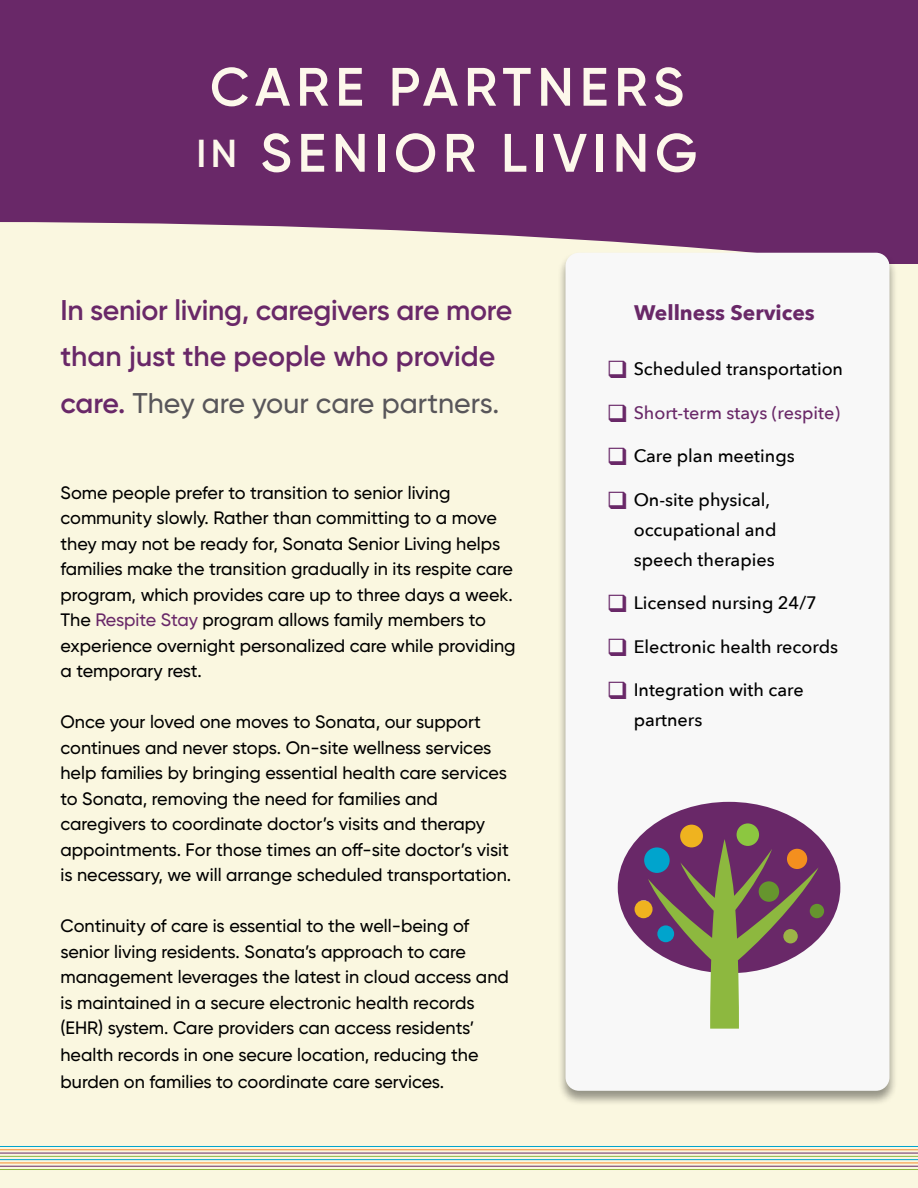
<style>
.page{position:relative;width:918px;height:1188px;background:#faf7e0}
.page>*{position:absolute;margin:0;border:0;box-sizing:border-box;transform-origin:0 0}
.t1{font:600 54px/66px "Gilroy";letter-spacing:.11em;color:#fdf8eb}
.t2{font:600 28.5px/46.5px "Gilroy";letter-spacing:-.01em;color:#692868}
.t3{font:700 21px "Avenir Next";color:#692868}
.t4{font:500 18px/25.5px "Gilroy";color:#000}
.t5{font:500 18px/30px "Avenir Next";color:#000}
.t6{font:500 18px "Avenir Next";color:#692868}
.s1{font-size:39px}
.s2{font-weight:500;color:#58565a}
.s3{color:#692868}
</style>
<div class="page">
<div style="left:0;top:0;width:918px;height:264px;background:#692868"></div>
<hr style="left:0;top:1146px;width:918px;height:1px;background:#00a4cd">
<hr style="left:0;top:1159px;width:918px;height:1px;background:#00a4cd">
<hr style="left:0;top:1149px;width:918px;height:1px;background:#f68d2e">
<hr style="left:0;top:1163px;width:918px;height:1px;background:#f68d2e">
<hr style="left:0;top:1153px;width:918px;height:1px;background:#692868">
<hr style="left:0;top:1166px;width:918px;height:1px;background:#692868">
<hr style="left:0;top:1156px;width:918px;height:1px;background:#8db83f">
<hr style="left:0;top:1169px;width:918px;height:1px;background:#8db83f">
<svg style="left:0;top:222px;width:734px;height:42px;fill:#faf7e0"></svg>
<div style="left:557px;top:251px;width:341px;height:855px;background:#000;opacity:.4"></div>
<div style="left:566px;top:253px;width:324px;height:838px;background:#f8f8f8;border-radius:14px"></div>
<svg style="left:618px;top:802px;width:222px;height:227px"></svg>
<div style="left:759px;top:881px;width:20px;height:21px;background:#66952e;border-radius:50%"></div>
<h1 class="t1" style="left:197px;top:53px;width:502px">CARE PARTNERS<br><span class="s1">IN</span> SENIOR LIVING</h1>
<h2 class="t2" style="left:60px;top:286px;width:453px">In senior living, caregivers are more than just the people who provide care. <span class="s2">They are your care partners.</span></h2>
<p class="t3" style="left:634px;top:295px;width:182px">Wellness Services</p>
<p class="t5" style="left:607px;top:353px;width:238px"><span class="s3">❑</span> Scheduled transportation</p>
<p class="t6" style="left:607px;top:397px;width:235px">❑ Short-term stays (respite)</p>
<p class="t5" style="left:607px;top:440px;width:190px"><span class="s3">❑</span> Care plan meetings</p>
<p class="t5" style="left:634px;top:484px;width:144px;text-indent:-27px"><span class="s3">❑</span> On-site physical, occupational and speech therapies</p>
<p class="t5" style="left:607px;top:587px;width:212px"><span class="s3">❑</span> Licensed nursing 24/7</p>
<p class="t5" style="left:607px;top:631px;width:233px"><span class="s3">❑</span> Electronic health records</p>
<p class="t5" style="left:634px;top:674px;width:172px;text-indent:-27px"><span class="s3">❑</span> Integration with care partners</p>
<p class="t4" style="left:60px;top:480px;width:457px">Some people prefer to transition to senior living community slowly. Rather than committing to a move they may not be ready for, Sonata Senior Living helps families make the transition gradually in its respite care program, which provides care up to three days a week.<br>The <span class="s3">Respite Stay</span> program allows family members to experience overnight personalized care while providing a temporary rest.</p>
<p class="t4" style="left:60px;top:709px;width:452px">Once your loved one moves to Sonata, our support continues and never stops. On-site wellness services help families by bringing essential health care services to Sonata, removing the need for families and caregivers to coordinate doctor’s visits and therapy appointments. For those times an off-site doctor’s visit is necessary, we will arrange scheduled transportation.</p>
<p class="t4" style="left:60px;top:913px;width:450px;line-height:26px">Continuity of care is essential to the well-being of senior living residents. Sonata’s approach to care management leverages the latest in cloud access and is maintained in a secure electronic health records (EHR) system. Care providers can access residents’ health records in one secure location, reducing the burden on families to coordinate care services.</p>
</div>
